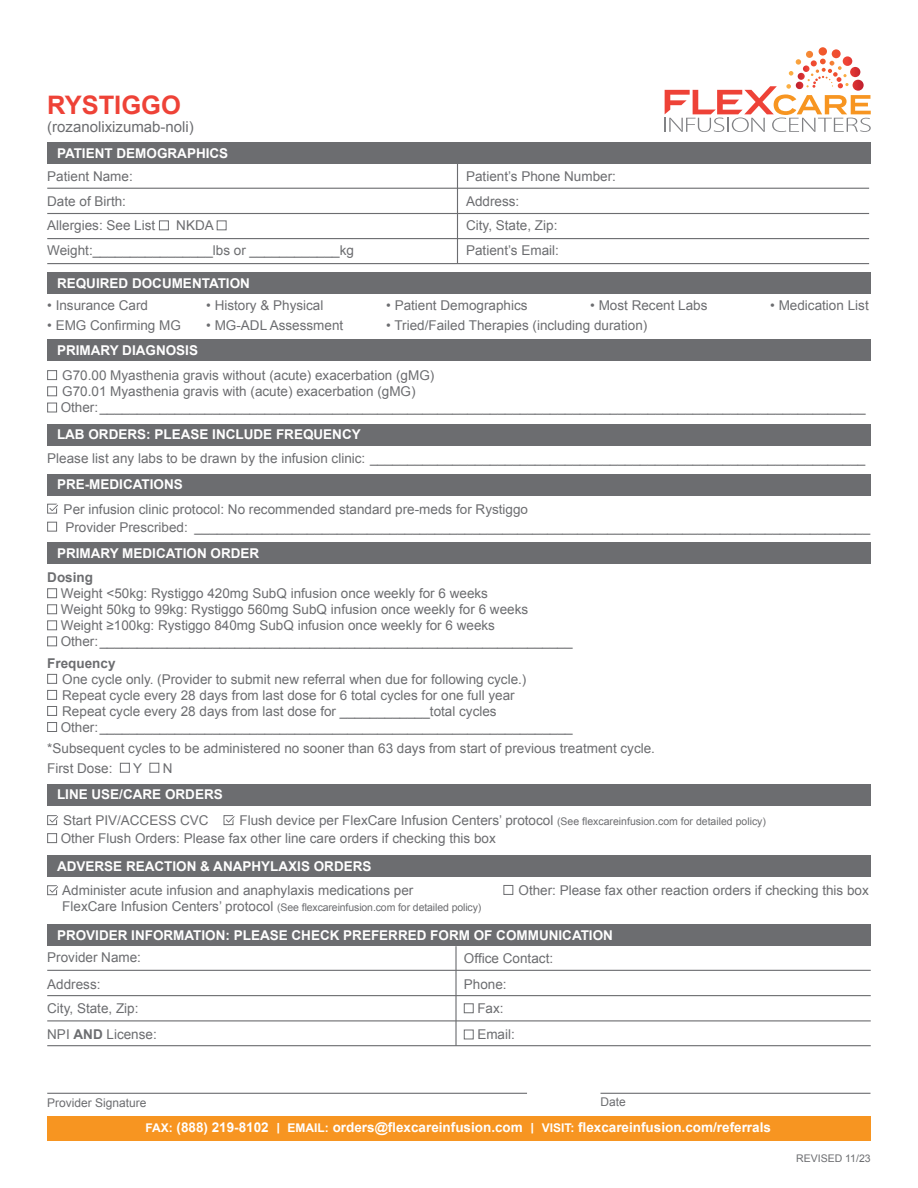
<style>
.page{position:relative;width:918px;height:1188px;background:#fff}
.page>*{position:absolute;margin:0;border:0;box-sizing:border-box;transform-origin:0 0}
.t1{font:700 25.5px "Arial";color:#ee4237}
.t2{font:15px "Arial";color:#6c6d70}
.t3{font:13.5px/16px "Arial";color:#6c6d70}
.t4{font:700 13.5px "Arial";color:#fff}
.t5{font:700 13.5px "Arial";color:#6c6d70}
.t6{font:12px "Arial";color:#6c6d70}
.t7{font:10.5px "Arial";letter-spacing:-.01em;color:#6c6d70}
.s1{font-size:10.5px}
.s2{font-size:13.5px}
.s3{font-weight:700}
.s4{font-size:12px}
.s5{font-size:11.25px}
</style>
<div class="page">
<div style="left:47px;top:542px;width:824px;height:22px;background:#6c6d70"></div>
<div style="left:47px;top:588px;width:10px;height:10px;border:1px solid #6c6d70"></div>
<div style="left:47px;top:604px;width:10px;height:10px;border:1px solid #6c6d70"></div>
<div style="left:47px;top:620px;width:10px;height:10px;border:1px solid #6c6d70"></div>
<div style="left:47px;top:637px;width:10px;height:9px;border:1px solid #6c6d70"></div>
<div style="left:47px;top:674px;width:10px;height:10px;border:1px solid #6c6d70"></div>
<div style="left:47px;top:690px;width:10px;height:10px;border:1px solid #6c6d70"></div>
<div style="left:47px;top:706px;width:10px;height:10px;border:1px solid #6c6d70"></div>
<div style="left:47px;top:722px;width:10px;height:10px;border:1px solid #6c6d70"></div>
<div style="left:120px;top:763px;width:10px;height:10px;border:1px solid #6c6d70"></div>
<div style="left:149px;top:763px;width:10px;height:10px;border:1px solid #6c6d70"></div>
<div style="left:47px;top:474px;width:824px;height:21px;background:#6c6d70"></div>
<div style="left:47px;top:504px;width:10px;height:10px;border:1px solid #6c6d70"></div>
<svg style="left:48px;top:503px;width:10px;height:10px"></svg>
<div style="left:47px;top:522px;width:10px;height:10px;border:1px solid #6c6d70"></div>
<div style="left:47px;top:784px;width:824px;height:21px;background:#6c6d70"></div>
<div style="left:47px;top:815px;width:10px;height:10px;border:1px solid #6c6d70"></div>
<svg style="left:48px;top:815px;width:10px;height:9px"></svg>
<div style="left:224px;top:815px;width:9px;height:10px;border:1px solid #6c6d70"></div>
<svg style="left:224px;top:815px;width:11px;height:9px"></svg>
<div style="left:47px;top:833px;width:10px;height:10px;border:1px solid #6c6d70"></div>
<div style="left:47px;top:855px;width:824px;height:22px;background:#6c6d70"></div>
<div style="left:47px;top:885px;width:10px;height:10px;border:1px solid #6c6d70"></div>
<svg style="left:48px;top:885px;width:10px;height:9px"></svg>
<div style="left:504px;top:885px;width:9px;height:10px;border:1px solid #6c6d70"></div>
<div style="left:47px;top:424px;width:824px;height:21px;background:#6c6d70"></div>
<hr style="left:47px;top:1093px;width:480px;height:1px;background:#6c6d70">
<div style="left:47px;top:924px;width:824px;height:22px;background:#6c6d70"></div>
<hr style="left:47px;top:1045px;width:824px;height:1px;background:#6c6d70">
<hr style="left:47px;top:970px;width:824px;height:1px;background:#6c6d70">
<hr style="left:47px;top:1020px;width:824px;height:1px;background:#6c6d70">
<hr style="left:47px;top:995px;width:824px;height:1px;background:#6c6d70">
<div style="left:464px;top:1003px;width:10px;height:10px;border:1px solid #6c6d70"></div>
<div style="left:464px;top:1030px;width:10px;height:9px;border:1px solid #6c6d70"></div>
<hr style="left:455px;top:946px;width:2px;height:100px;background:#6c6d70">
<hr style="left:601px;top:1093px;width:270px;height:1px;background:#6c6d70">
<div style="left:47px;top:142px;width:824px;height:22px;background:#6c6d70"></div>
<hr style="left:47px;top:188px;width:822px;height:1px;background:#6c6d70">
<hr style="left:47px;top:213px;width:822px;height:1px;background:#6c6d70">
<hr style="left:47px;top:238px;width:822px;height:1px;background:#6c6d70">
<hr style="left:47px;top:263px;width:822px;height:1px;background:#6c6d70">
<div style="left:159px;top:221px;width:10px;height:9px;border:1px solid #6c6d70"></div>
<div style="left:217px;top:221px;width:10px;height:9px;border:1px solid #6c6d70"></div>
<hr style="left:457px;top:164px;width:1px;height:99px;background:#6c6d70">
<svg style="left:665px;top:47px;width:206px;height:85px"></svg>
<div style="left:47px;top:1116px;width:824px;height:25px;background:#f79521"></div>
<div style="left:47px;top:272px;width:824px;height:22px;background:#6c6d70"></div>
<div style="left:47px;top:339px;width:824px;height:22px;background:#6c6d70"></div>
<div style="left:47px;top:370px;width:10px;height:10px;border:1px solid #6c6d70"></div>
<div style="left:47px;top:386px;width:10px;height:10px;border:1px solid #6c6d70"></div>
<div style="left:47px;top:403px;width:10px;height:9px;border:1px solid #6c6d70"></div>
<p class="t1" style="left:47px;top:88px;width:135px">RYSTIGGO</p>
<p class="t2" style="left:47px;top:117px;width:148px">(rozanolixizumab-noli)</p>
<p class="t4" style="left:57px;top:144px;width:173px">PATIENT DEMOGRAPHICS</p>
<p class="t3" style="left:47px;top:169px;width:87px">Patient Name:</p>
<p class="t3" style="left:466px;top:169px;width:151px">Patient’s Phone Number:</p>
<p class="t3" style="left:47px;top:193px;width:80px">Date of Birth:</p>
<p class="t3" style="left:466px;top:193px;width:55px">Address:</p>
<p class="t3" style="left:466px;top:218px;width:93px">City, State, Zip:</p>
<p class="t3" style="left:47px;top:243px;width:308px">Weight:________________lbs or ____________kg</p>
<p class="t3" style="left:47px;top:218px;width:110px">Allergies: See List</p>
<p class="t3" style="left:176px;top:218px;width:39px">NKDA</p>
<p class="t3" style="left:466px;top:243px;width:94px">Patient’s Email:</p>
<p class="t4" style="left:57px;top:274px;width:194px">REQUIRED DOCUMENTATION</p>
<p class="t3" style="left:47px;top:298px;width:102px">• Insurance Card</p>
<p class="t3" style="left:206px;top:298px;width:119px">• History &amp; Physical</p>
<p class="t3" style="left:386px;top:298px;width:143px">• Patient Demographics</p>
<p class="t3" style="left:590px;top:298px;width:119px">• Most Recent Labs</p>
<p class="t3" style="left:770px;top:298px;width:100px">• Medication List</p>
<p class="t3" style="left:47px;top:317px;width:135px">• EMG Confirming MG</p>
<p class="t3" style="left:206px;top:317px;width:139px">• MG-ADL Assessment</p>
<p class="t3" style="left:386px;top:317px;width:263px">• Tried/Failed Therapies (including duration)</p>
<p class="t4" style="left:57px;top:342px;width:143px">PRIMARY DIAGNOSIS</p>
<p class="t3" style="left:62px;top:367px;width:374px">G70.00 Myasthenia gravis without (acute) exacerbation (gMG)</p>
<p class="t3" style="left:62px;top:384px;width:355px">G70.01 Myasthenia gravis with (acute) exacerbation (gMG)</p>
<p class="t3" style="left:61px;top:400px;width:806px">Other:______________________________________________________________________________________________________</p>
<p class="t4" style="left:57px;top:426px;width:305px">LAB ORDERS: PLEASE INCLUDE FREQUENCY</p>
<p class="t3" style="left:47px;top:451px;width:820px">Please list any labs to be drawn by the infusion clinic: __________________________________________________________________</p>
<p class="t4" style="left:57px;top:476px;width:127px">PRE-MEDICATIONS</p>
<p class="t3" style="left:64px;top:500px;width:808px;line-height:18px">Per infusion clinic protocol: No recommended standard pre-meds for Rystiggo<br>Provider Prescribed: __________________________________________________________________________________________</p>
<p class="t4" style="left:57px;top:544px;width:204px">PRIMARY MEDICATION ORDER</p>
<p class="t5" style="left:47px;top:568px;width:47px">Dosing</p>
<p class="t3" style="left:61px;top:585px;width:513px">Weight &lt;50kg: Rystiggo 420mg SubQ infusion once weekly for 6 weeks<br>Weight 50kg to 99kg: Rystiggo 560mg SubQ infusion once weekly for 6 weeks Weight ≥100kg: Rystiggo 840mg SubQ infusion once weekly for 6 weeks<br>Other: _______________________________________________________________</p>
<p class="t5" style="left:47px;top:654px;width:70px">Frequency</p>
<p class="t3" style="left:62px;top:671px;width:466px">One cycle only. (Provider to submit new referral when due for following cycle.)</p>
<p class="t3" style="left:62px;top:687px;width:454px">Repeat cycle every 28 days from last dose for 6 total cycles for one full year</p>
<p class="t3" style="left:62px;top:703px;width:436px">Repeat cycle every 28 days from last dose for ____________total cycles</p>
<p class="t3" style="left:61px;top:719px;width:514px">Other:_______________________________________________________________</p>
<p class="t3" style="left:47px;top:741px;width:609px">*Subsequent cycles to be administered no sooner than 63 days from start of previous treatment cycle.</p>
<p class="t3" style="left:47px;top:760px;width:67px">First Dose:</p>
<p class="t3" style="left:133px;top:760px;width:11px">Y</p>
<p class="t3" style="left:163px;top:760px;width:11px">N</p>
<p class="t4" style="left:57px;top:786px;width:167px">LINE USE/CARE ORDERS</p>
<p class="t3" style="left:63px;top:812px;width:147px">Start PIV/ACCESS CVC</p>
<p class="t3" style="left:239px;top:812px;width:528px">Flush device per FlexCare Infusion Centers’ protocol <span class="s1">(See flexcareinfusion.com for detailed policy)</span></p>
<p class="t3" style="left:61px;top:830px;width:437px">Other Flush Orders: Please fax other line care orders if checking this box</p>
<p class="t4" style="left:57px;top:857px;width:316px">ADVERSE REACTION &amp; ANAPHYLAXIS ORDERS</p>
<p class="t3" style="left:62px;top:882px;width:353px">Administer acute infusion and anaphylaxis medications per</p>
<p class="t7" style="left:62px;top:901px;width:421px"><span class="s2">FlexCare Infusion Centers’ protocol</span> (See flexcareinfusion.com for detailed policy)</p>
<p class="t3" style="left:519px;top:882px;width:352px">Other: Please fax other reaction orders if checking this box</p>
<p class="t4" style="left:57px;top:926px;width:558px">PROVIDER INFORMATION: PLEASE CHECK PREFERRED FORM OF COMMUNICATION</p>
<p class="t3" style="left:47px;top:949px;width:95px">Provider Name:</p>
<p class="t3" style="left:464px;top:950px;width:91px">Office Contact:</p>
<p class="t3" style="left:47px;top:976px;width:55px">Address:</p>
<p class="t3" style="left:464px;top:977px;width:44px">Phone:</p>
<p class="t3" style="left:477px;top:1001px;width:28px">Fax:</p>
<p class="t3" style="left:477px;top:1027px;width:39px">Email:</p>
<p class="t3" style="left:47px;top:1000px;width:93px">City, State, Zip:</p>
<p class="t3" style="left:47px;top:1026px;width:111px">NPI <span class="s3">AND</span> License:</p>
<p class="t6" style="left:47px;top:1095px;width:101px">Provider Signature</p>
<p class="t6" style="left:601px;top:1094px;width:27px">Date</p>
<p class="t4" style="left:145px;top:1119px;width:627px"><span class="s4">FAX:</span> (888) 219-8102 <span class="s5">|</span> <span class="s4">EMAIL:</span> orders@flexcareinfusion.com <span class="s5">|</span> <span class="s4">VISIT:</span> flexcareinfusion.com/referrals</p>
<p class="t7" style="left:796px;top:1151px;width:76px">REVISED 11/23</p>
</div>
